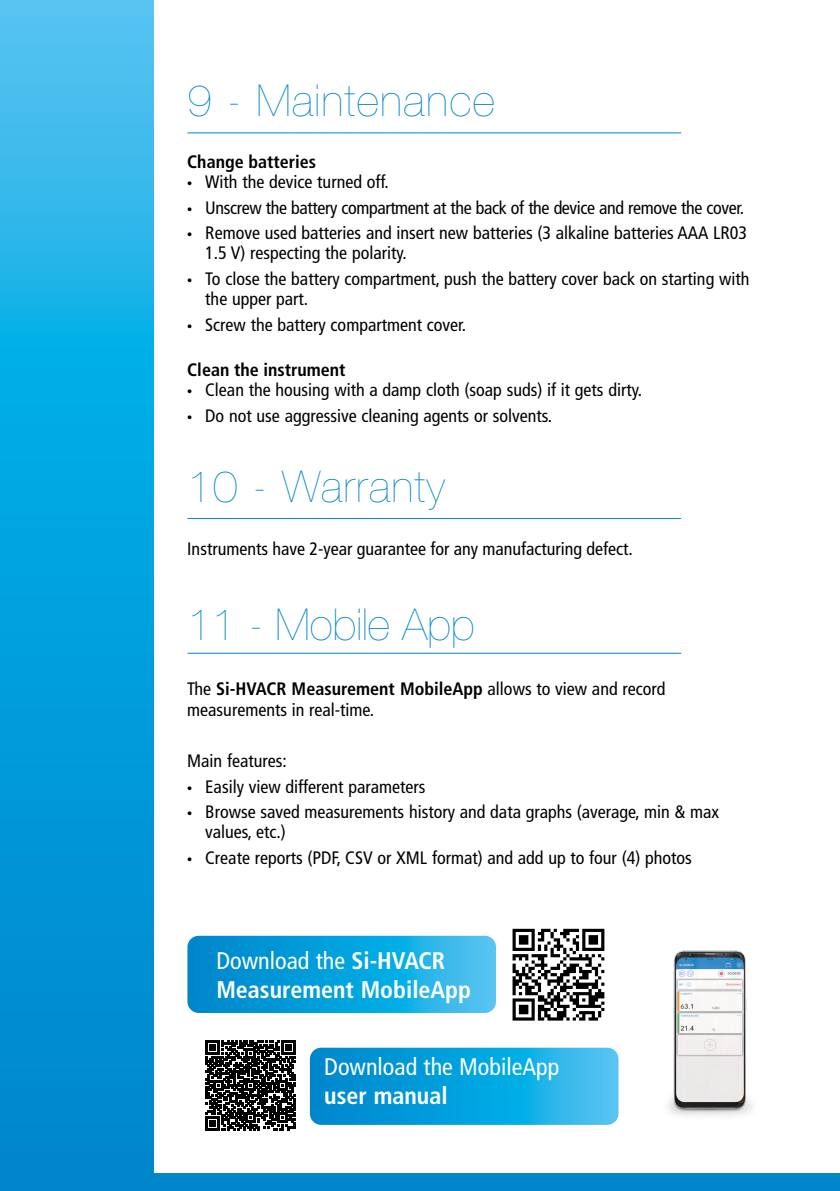
<style>
.page{position:relative;width:840px;height:1191px;background:#fff}
.page>*{position:absolute;margin:0;border:0;box-sizing:border-box;transform-origin:0 0}
.t1{font:200 44px "Helvetica Neue LT Std";letter-spacing:.03em;color:#0086ca}
.t2{font:200 44px "Helvetica Neue LT Std";color:#0086ca}
.t3{font:700 condensed 24px/28.8px "Frutiger LT Std";color:#fff}
.t4{font:condensed 24px "Frutiger LT Std";color:#fff}
.t5{font:condensed 18px/20px "Frutiger LT Std";color:#000}
.t6{font:condensed 18px "Frutiger LT Std";letter-spacing:-.02em;color:#000}
.t7{font:700 condensed 18px "Frutiger LT Std";color:#000}
.s1{font-family:"Myriad Pro";font-stretch:normal}
.s2{font-weight:700}
.s3{font-weight:400}
</style>
<div class="page">
<svg style="left:0;top:0;width:153px;height:1173px;background:#10a3dd"></svg>
<hr style="left:187px;top:132px;width:493px;height:1px;background:#0086ca">
<hr style="left:187px;top:518px;width:493px;height:1px;background:#0086ca">
<hr style="left:187px;top:653px;width:493px;height:1px;background:#0086ca">
<div style="left:0;top:1173px;width:839px;height:18px;background:#0086ca"></div>
<svg style="left:310px;top:1047px;width:308px;height:77px;background:#13a4de"></svg>
<svg style="left:187px;top:935px;width:308px;height:78px;background:#14a5de"></svg>
<img style="left:668px;top:950px;width:84px;height:166px">
<div style="left:509px;top:925px;width:98px;height:98px;background:linear-gradient(to right,#fff,#fff)"></div>
<svg style="left:512px;top:928px;width:92px;height:92px"></svg>
<svg style="left:205px;top:1040px;width:90px;height:90px;background:#222"></svg>
<h1 class="t1" style="left:187px;top:75px;width:309px">9 - Maintenance</h1>
<p class="t7" style="left:187px;top:151px;width:130px">Change batteries</p>
<p class="t5" style="left:187px;top:172px;width:203px"><span class="s1">•</span> With the device turned off.</p>
<p class="t6" style="left:187px;top:197px;width:558px"><span class="s1">•</span> Unscrew the battery compartment at the back of the device and remove the cover.</p>
<p class="t5" style="left:205px;top:223px;width:543px;text-indent:-18px"><span class="s1">•</span> Remove used batteries and insert new batteries (3 alkaline batteries AAA LR03<br>1.5 V) respecting the polarity.</p>
<p class="t5" style="left:205px;top:269px;width:545px;text-indent:-18px"><span class="s1">•</span> To close the battery compartment, push the battery cover back on starting with the upper part.</p>
<p class="t5" style="left:187px;top:315px;width:280px"><span class="s1">•</span> Screw the battery compartment cover.</p>
<p class="t7" style="left:187px;top:359px;width:160px">Clean the instrument</p>
<p class="t5" style="left:187px;top:380px;width:456px"><span class="s1">•</span> Clean the housing with a damp cloth (soap suds) if it gets dirty.</p>
<p class="t5" style="left:187px;top:406px;width:366px"><span class="s1">•</span> Do not use aggressive cleaning agents or solvents.</p>
<h1 class="t1" style="left:187px;top:461px;width:259px">10 - Warranty</h1>
<p class="t5" style="left:187px;top:539px;width:447px">Instruments have 2-year guarantee for any manufacturing defect.</p>
<h1 class="t2" style="left:187px;top:598px;width:289px">11 - Mobile App</h1>
<p class="t5" style="left:187px;top:679px;width:479px">The <span class="s2">Si-HVACR Measurement MobileApp</span> allows to view and record measurements in real-time.</p>
<p class="t5" style="left:187px;top:750px;width:101px">Main features:</p>
<p class="t5" style="left:187px;top:776px;width:239px"><span class="s1">•</span> Easily view different parameters</p>
<p class="t5" style="left:205px;top:802px;width:515px;text-indent:-18px"><span class="s1">•</span> Browse saved measurements history and data graphs (average, min &amp; max values, etc.)</p>
<p class="t5" style="left:187px;top:847px;width:506px"><span class="s1">•</span> Create reports (PDF, CSV or XML format) and add up to four (4) photos</p>
<h2 class="t3" style="left:216px;top:946px;width:256px"><span class="s3">Download the</span> Si-HVACR<br>Measurement MobileApp</h2>
<h2 class="t4" style="left:324px;top:1053px;width:236px">Download the MobileApp</h2>
<h2 class="t3" style="left:324px;top:1081px;width:125px">user manual</h2>
</div>
